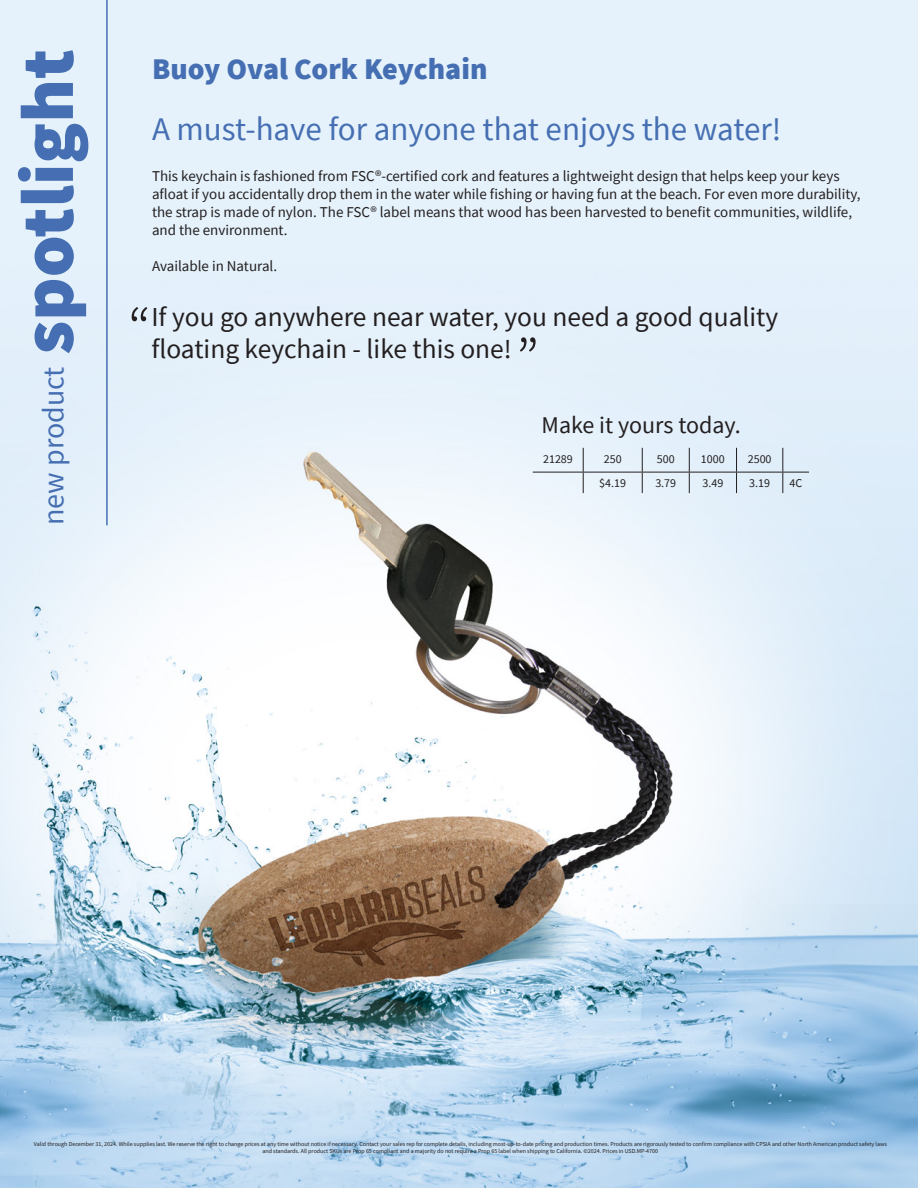
<style>
.page{position:relative;width:918px;height:1188px;background:#fff}
.page>*{position:absolute;margin:0;border:0;box-sizing:border-box;transform-origin:0 0}
.t1{font:900 75px "Source Sans Pro";color:#456fb2}
.t2{font:300 64.5px "Source Sans Pro";color:#231f20}
.t3{font:33px "Source Sans Pro";color:#456fb2}
.t4{font:900 30px "Source Sans Pro";color:#456fb2}
.t5{font:30px "Source Sans Pro";color:#456fb2}
.t6{font:27.45px "Source Sans Pro";color:#231f20}
.t7{font:24px "Source Sans Pro";color:#231f20}
.t8{font:15px/18px "Source Sans Pro";color:#231f20}
.t9{font:12px "Source Sans Pro";color:#231f20}
.t10{font:6px/7.5px "Source Sans Pro";color:#231f20;text-align:center}
</style>
<div class="page">
<img style="left:0;top:0;width:918px;height:1188px">
<hr style="left:106px;top:0;width:2px;height:525px;background:#456fb2">
<hr style="left:533px;top:472px;width:50px;height:1px;background:#231f20">
<hr style="left:583px;top:472px;width:59px;height:1px;background:#231f20">
<svg style="left:583px;top:448px;width:1px;height:45px"></svg>
<hr style="left:642px;top:472px;width:47px;height:1px;background:#231f20">
<svg style="left:642px;top:448px;width:1px;height:45px"></svg>
<hr style="left:689px;top:472px;width:48px;height:1px;background:#231f20">
<svg style="left:689px;top:448px;width:1px;height:45px"></svg>
<hr style="left:737px;top:472px;width:46px;height:1px;background:#231f20">
<svg style="left:736px;top:448px;width:1px;height:45px"></svg>
<svg style="left:782px;top:448px;width:27px;height:45px"></svg>
<p class="t1" style="left:-4px;top:355px;width:307px;rotate:-90deg">spotlight</p>
<p class="t4" style="left:152px;top:48px;width:337px">Buoy Oval Cork Keychain</p>
<p class="t3" style="left:152px;top:108px;width:631px">A must-have for anyone that enjoys the water!</p>
<p class="t8" style="left:152px;top:167px;width:710px">This keychain is fashioned from FSC®-certified cork and features a lightweight design that helps keep your keys afloat if you accidentally drop them in the water while fishing or having fun at the beach. For even more durability, the strap is made of nylon. The FSC® label means that wood has been harvested to benefit communities, wildlife, and the environment.</p>
<p class="t8" style="left:152px;top:257px;width:127px">Available in Natural.</p>
<p class="t2" style="left:128px;top:291px;width:25px">“</p>
<p class="t6" style="left:151px;top:299px;width:628px">If you go anywhere near water, you need a good quality</p>
<p class="t6" style="left:151px;top:332px;width:362px">floating keychain - like this one!</p>
<p class="t2" style="left:516px;top:322px;width:25px">”</p>
<p class="t5" style="left:34px;top:525px;width:160px;rotate:-90deg">new product</p>
<p class="t7" style="left:542px;top:410px;width:201px">Make it yours today.</p>
<p class="t9" style="left:543px;top:451px;width:31px">21289</p>
<p class="t9" style="left:604px;top:451px;width:19px">250</p>
<p class="t9" style="left:657px;top:451px;width:19px">500</p>
<p class="t9" style="left:701px;top:451px;width:25px">1000</p>
<p class="t9" style="left:748px;top:451px;width:25px">2500</p>
<p class="t9" style="left:599px;top:475px;width:28px">$4.19</p>
<p class="t9" style="left:655px;top:475px;width:22px">3.79</p>
<p class="t9" style="left:702px;top:475px;width:22px">3.49</p>
<p class="t9" style="left:749px;top:475px;width:22px">3.19</p>
<p class="t9" style="left:790px;top:475px;width:14px">4C</p>
<p class="t10" style="left:34px;top:1140px;width:855px">Valid through December 31, 2024. While supplies last. We reserve the right to change prices at any time without notice if necessary. Contact your sales rep for complete details, including most-up-to-date pricing and production times. Products are rigorously tested to confirm compliance with CPSIA and other North American product safety laws and standards. All product SKUs are Prop 65 compliant and a majority do not require a Prop 65 label when shipping to California. ©2024. Prices in USD.MP-4700</p>
</div>
